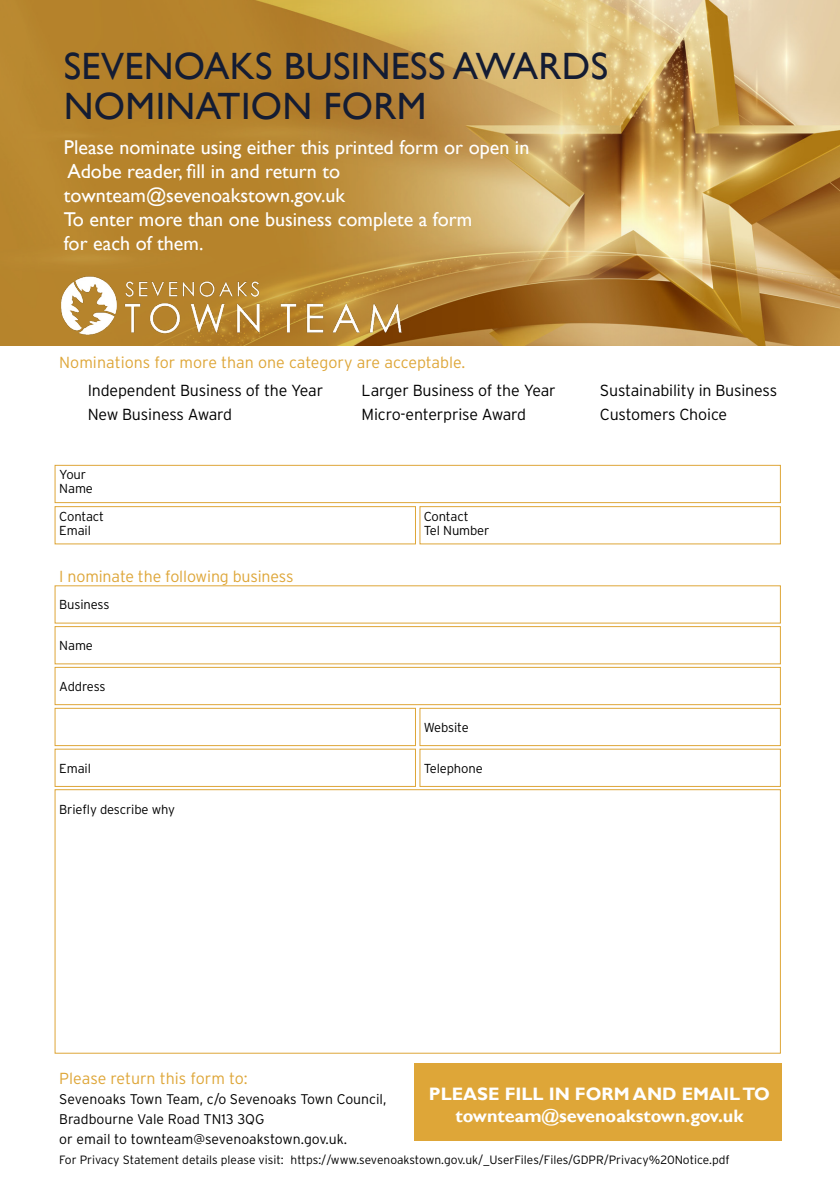
<style>
.page{position:relative;width:840px;height:1191px;background:#fff}
.page>*{position:absolute;margin:0;border:0;box-sizing:border-box;transform-origin:0 0}
.t1{font:38px/40px "Gill Sans";letter-spacing:.01em;color:#141c33}
.t2{font:20px/24px "Gill Sans";color:#fff}
.t3{font:700 18px/21.6px "Gill Sans";color:#fff;text-align:center}
.t4{font:300 16px "Interstate";letter-spacing:-.01em;color:#000}
.t5{font:300 16px "Interstate";letter-spacing:-.005em;color:#dea638}
.t6{font:300 14px/20px "Interstate";color:#000}
.t7{font:300 13px/14px "Interstate";letter-spacing:-.01em;color:#000}
.t8{font:300 12px "Interstate";color:#000}
</style>
<div class="page">
<div style="left:414px;top:1063px;width:367px;height:78px;background:#dea638"></div>
<img style="left:694px;top:0;width:145px;height:346px">
<svg style="left:0;top:0;width:694px;height:346px;background:#bf9346"></svg>
<div style="left:55px;top:465px;width:725px;height:38px;background:#fff;border:1px solid #dea638"></div>
<div style="left:55px;top:626px;width:725px;height:38px;background:#fff;border:1px solid #dea638"></div>
<div style="left:55px;top:667px;width:725px;height:38px;background:#fff;border:1px solid #dea638"></div>
<div style="left:55px;top:789px;width:725px;height:264px;background:#fff;border:1px solid #dea638"></div>
<div style="left:55px;top:506px;width:360px;height:38px;background:#fff;border:1px solid #dea638"></div>
<div style="left:419px;top:506px;width:361px;height:38px;background:#fff;border:1px solid #dea638"></div>
<div style="left:55px;top:708px;width:360px;height:38px;background:#fff;border:1px solid #dea638"></div>
<div style="left:419px;top:708px;width:361px;height:38px;background:#fff;border:1px solid #dea638"></div>
<img style="left:51px;top:269px;width:350px;height:71px">
<h1 class="t1" style="left:64px;top:47px;width:545px">SEVENOAKS BUSINESS AWARDS<br>NOMINATION FORM</h1>
<p class="t2" style="left:64px;top:136px;width:466px">Please nominate using either this printed form or open in Adobe reader, fill in and return to townteam@sevenoakstown.gov.uk<br>To enter more than one business complete a form<br>for each of them.</p>
<p class="t5" style="left:59px;top:354px;width:407px">Nominations for more than one category are acceptable.</p>
<p class="t4" style="left:88px;top:381px;width:237px">Independent Business of the Year</p>
<p class="t4" style="left:361px;top:381px;width:195px">Larger Business of the Year</p>
<p class="t4" style="left:599px;top:381px;width:179px">Sustainability in Business</p>
<p class="t4" style="left:88px;top:405px;width:146px">New Business Award</p>
<p class="t4" style="left:361px;top:405px;width:166px">Micro-enterprise Award</p>
<p class="t4" style="left:599px;top:405px;width:129px">Customers Choice</p>
<p class="t7" style="left:59px;top:467px;width:35px">Your<br>Name</p>
<p class="t7" style="left:59px;top:509px;width:46px">Contact</p>
<p class="t7" style="left:423px;top:509px;width:46px">Contact</p>
<p class="t7" style="left:59px;top:523px;width:33px">Email</p>
<p class="t7" style="left:423px;top:523px;width:67px">Tel Number</p>
<p class="t5" style="left:59px;top:567px;width:235px">I nominate the following business</p>
<p class="t7" style="left:59px;top:597px;width:52px">Business</p>
<p class="t7" style="left:59px;top:638px;width:35px">Name</p>
<p class="t7" style="left:59px;top:679px;width:48px">Address</p>
<p class="t7" style="left:423px;top:720px;width:46px">Website</p>
<p class="t7" style="left:59px;top:761px;width:33px">Email</p>
<p class="t7" style="left:423px;top:761px;width:60px">Telephone</p>
<p class="t7" style="left:59px;top:802px;width:117px">Briefly describe why</p>
<p class="t5" style="left:59px;top:1069px;width:190px">Please return this form to:</p>
<p class="t6" style="left:59px;top:1089px;width:328px">Sevenoaks Town Team, c/o Sevenoaks Town Council,<br>Bradbourne Vale Road TN13 3QG<br>or email to townteam@sevenoakstown.gov.uk.</p>
<p class="t8" style="left:59px;top:1153px;width:671px">For Privacy Statement details please visit: https://www.sevenoakstown.gov.uk/_UserFiles/Files/GDPR/Privacy%20Notice.pdf</p>
<p class="t3" style="left:428px;top:1083px;width:342px">PLEASE FILL IN FORM AND EMAIL TO townteam@sevenoakstown.gov.uk</p>
</div>
